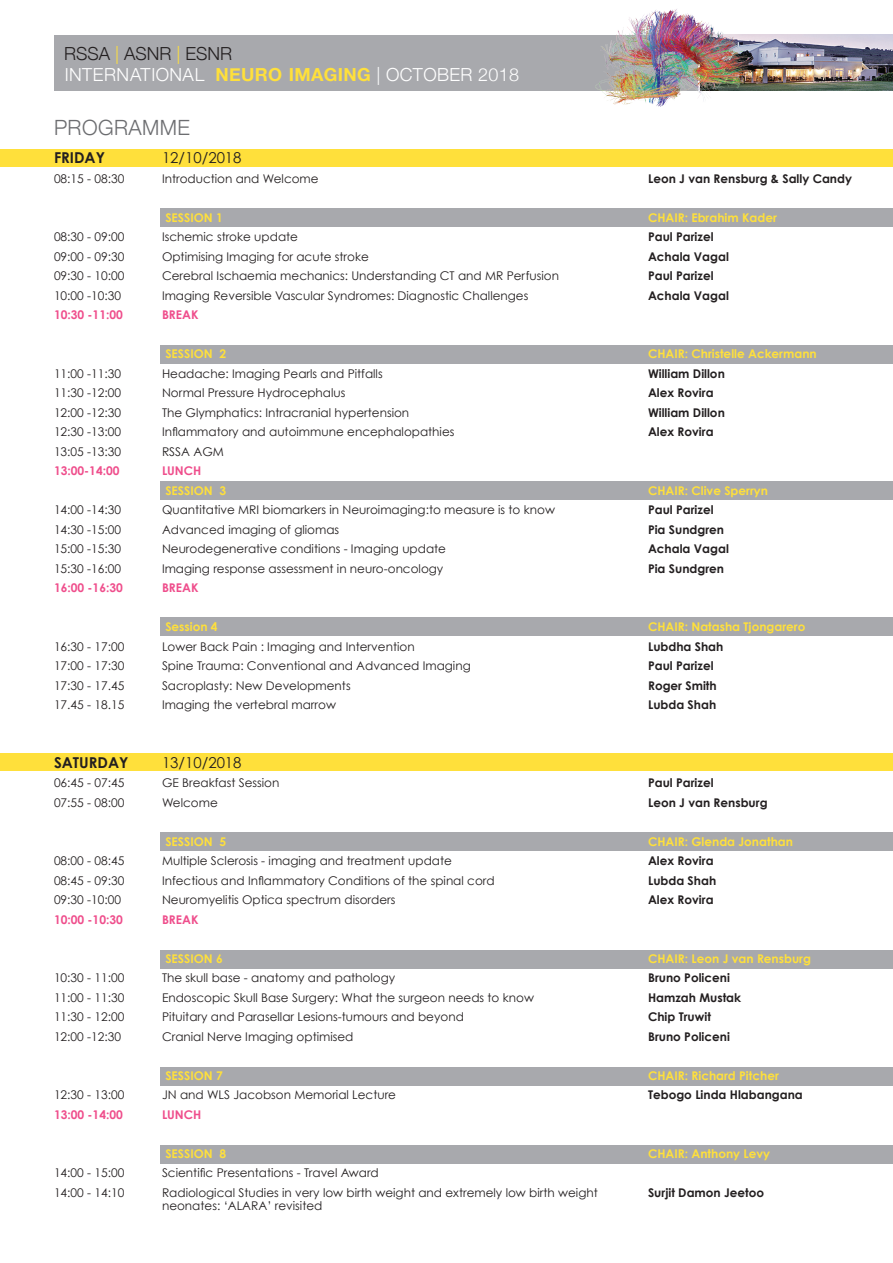
<style>
.page{position:relative;width:893px;height:1263px;background:#fff}
.page>*{position:absolute;margin:0;border:0;box-sizing:border-box;transform-origin:0 0}
.t1{font:300 21px "Helvetica Neue";letter-spacing:.02em;color:#6c6d70}
.t2{font:300 18px/21px "Helvetica Neue";letter-spacing:.02em;color:#fff}
.t3{font:15px "Century Gothic";color:#231f20}
.t4{font:700 15px "Century Gothic";color:#231f20}
.t5{font:12px "Century Gothic";color:#231f20}
.t6{font:700 12px "Century Gothic";color:#231f20}
.t7{font:700 12px "Century Gothic";color:#ffe03b}
.t8{font:700 12px "Century Gothic";color:#ef4e8c}
.s1{color:#231f20}
.s2{color:#ffe03b}
.s3{font-weight:700;color:#ffe03b}
</style>
<div class="page">
<div style="left:54px;top:35px;width:643px;height:56px;background:#a8a9ad"></div>
<div style="left:0;top:149px;width:893px;height:17px;background:#ffe03b"></div>
<div style="left:0;top:753px;width:893px;height:18px;background:#ffe03b"></div>
<div style="left:161px;top:208px;width:732px;height:18px;background:#a8a9ad"></div>
<div style="left:161px;top:345px;width:732px;height:19px;background:#a8a9ad"></div>
<div style="left:161px;top:481px;width:732px;height:18px;background:#a8a9ad"></div>
<div style="left:161px;top:618px;width:732px;height:18px;background:#a8a9ad"></div>
<div style="left:161px;top:832px;width:732px;height:18px;background:#a8a9ad"></div>
<div style="left:161px;top:950px;width:732px;height:18px;background:#a8a9ad"></div>
<div style="left:161px;top:1067px;width:732px;height:18px;background:#a8a9ad"></div>
<div style="left:161px;top:1145px;width:732px;height:18px;background:#a8a9ad"></div>
<img style="left:753px;top:34px;width:140px;height:57px">
<img style="left:596px;top:9px;width:157px;height:98px">
<h2 class="t2" style="left:64px;top:41px;width:457px"><span class="s1">RSSA</span> <span class="s2">|</span> <span class="s1">ASNR</span> <span class="s2">|</span> <span class="s1">ESNR<br></span>INTERNATIONAL <span class="s3">NEURO IMAGING</span> | OCTOBER 2018</h2>
<h1 class="t1" style="left:54px;top:110px;width:137px">PROGRAMME</h1>
<p class="t4" style="left:54px;top:148px;width:52px">FRIDAY</p>
<p class="t3" style="left:162px;top:149px;width:81px">12/10/2018</p>
<p class="t5" style="left:54px;top:171px;width:72px">08:15 - 08:30</p>
<p class="t5" style="left:162px;top:171px;width:158px">Introduction and Welcome</p>
<p class="t6" style="left:648px;top:171px;width:205px">Leon J van Rensburg &amp; Sally Candy</p>
<p class="t7" style="left:165px;top:210px;width:59px">SESSION 1</p>
<p class="t7" style="left:648px;top:210px;width:130px">CHAIR: Ebrahim Kader</p>
<p class="t5" style="left:54px;top:230px;width:72px">08:30 - 09:00</p>
<p class="t5" style="left:162px;top:230px;width:138px">Ischemic stroke update</p>
<p class="t6" style="left:648px;top:229px;width:67px">Paul Parizel</p>
<p class="t5" style="left:54px;top:249px;width:72px">09:00 - 09:30</p>
<p class="t5" style="left:162px;top:249px;width:208px">Optimising Imaging for acute stroke</p>
<p class="t6" style="left:648px;top:249px;width:82px">Achala Vagal</p>
<p class="t5" style="left:54px;top:269px;width:72px">09:30 - 10:00</p>
<p class="t5" style="left:162px;top:269px;width:399px">Cerebral Ischaemia mechanics: Understanding CT and MR Perfusion</p>
<p class="t6" style="left:648px;top:268px;width:67px">Paul Parizel</p>
<p class="t5" style="left:54px;top:288px;width:69px">10:00 -10:30</p>
<p class="t5" style="left:162px;top:288px;width:368px">Imaging Reversible Vascular Syndromes: Diagnostic Challenges</p>
<p class="t6" style="left:648px;top:288px;width:82px">Achala Vagal</p>
<p class="t8" style="left:54px;top:307px;width:70px">10:30 -11:00</p>
<p class="t8" style="left:162px;top:307px;width:38px">BREAK</p>
<p class="t7" style="left:165px;top:346px;width:62px">SESSION 2</p>
<p class="t7" style="left:648px;top:346px;width:170px">CHAIR: Christelle Ackermann</p>
<p class="t5" style="left:54px;top:366px;width:69px">11:00 -11:30</p>
<p class="t5" style="left:162px;top:366px;width:222px">Headache: Imaging Pearls and Pitfalls</p>
<p class="t6" style="left:648px;top:366px;width:78px">William Dillon</p>
<p class="t5" style="left:54px;top:386px;width:69px">11:30 -12:00</p>
<p class="t5" style="left:162px;top:386px;width:185px">Normal Pressure Hydrocephalus</p>
<p class="t6" style="left:648px;top:385px;width:67px">Alex Rovira</p>
<p class="t5" style="left:54px;top:405px;width:69px">12:00 -12:30</p>
<p class="t5" style="left:162px;top:405px;width:249px">The Glymphatics: Intracranial hypertension</p>
<p class="t6" style="left:648px;top:405px;width:78px">William Dillon</p>
<p class="t5" style="left:54px;top:425px;width:69px">12:30 -13:00</p>
<p class="t5" style="left:162px;top:425px;width:294px">Inflammatory and autoimmune encephalopathies</p>
<p class="t6" style="left:648px;top:424px;width:67px">Alex Rovira</p>
<p class="t5" style="left:54px;top:444px;width:69px">13:05 -13:30</p>
<p class="t5" style="left:162px;top:444px;width:63px">RSSA AGM</p>
<p class="t8" style="left:54px;top:463px;width:67px">13:00-14:00</p>
<p class="t8" style="left:162px;top:463px;width:41px">LUNCH</p>
<p class="t7" style="left:165px;top:483px;width:62px">SESSION 3</p>
<p class="t7" style="left:648px;top:483px;width:121px">CHAIR: Clive Sperryn</p>
<p class="t5" style="left:54px;top:503px;width:69px">14:00 -14:30</p>
<p class="t5" style="left:162px;top:503px;width:394px">Quantitative MRI biomarkers in Neuroimaging:to measure is to know</p>
<p class="t6" style="left:648px;top:502px;width:67px">Paul Parizel</p>
<p class="t5" style="left:54px;top:522px;width:69px">14:30 -15:00</p>
<p class="t5" style="left:162px;top:522px;width:179px">Advanced imaging of gliomas</p>
<p class="t6" style="left:648px;top:522px;width:78px">Pia Sundgren</p>
<p class="t5" style="left:54px;top:542px;width:69px">15:00 -15:30</p>
<p class="t5" style="left:162px;top:542px;width:286px">Neurodegenerative conditions - Imaging update</p>
<p class="t6" style="left:648px;top:541px;width:82px">Achala Vagal</p>
<p class="t5" style="left:54px;top:561px;width:69px">15:30 -16:00</p>
<p class="t5" style="left:162px;top:561px;width:283px">Imaging response assessment in neuro-oncology</p>
<p class="t6" style="left:648px;top:561px;width:78px">Pia Sundgren</p>
<p class="t8" style="left:54px;top:580px;width:70px">16:00 -16:30</p>
<p class="t8" style="left:162px;top:580px;width:38px">BREAK</p>
<p class="t7" style="left:165px;top:619px;width:54px">Session 4</p>
<p class="t7" style="left:648px;top:619px;width:159px">CHAIR: Natasha Tjongarero</p>
<p class="t5" style="left:54px;top:639px;width:72px">16:30 - 17:00</p>
<p class="t5" style="left:162px;top:639px;width:254px">Lower Back Pain : Imaging and Intervention</p>
<p class="t6" style="left:648px;top:639px;width:77px">Lubdha Shah</p>
<p class="t5" style="left:54px;top:659px;width:72px">17:00 - 17:30</p>
<p class="t5" style="left:162px;top:659px;width:310px">Spine Trauma: Conventional and Advanced Imaging</p>
<p class="t6" style="left:648px;top:658px;width:67px">Paul Parizel</p>
<p class="t5" style="left:54px;top:678px;width:72px">17:30 - 17.45</p>
<p class="t5" style="left:162px;top:678px;width:190px">Sacroplasty: New Developments</p>
<p class="t6" style="left:648px;top:678px;width:70px">Roger Smith</p>
<p class="t5" style="left:54px;top:698px;width:72px">17.45 - 18.15</p>
<p class="t5" style="left:162px;top:698px;width:175px">Imaging the vertebral marrow</p>
<p class="t6" style="left:648px;top:697px;width:70px">Lubda Shah</p>
<p class="t4" style="left:54px;top:753px;width:76px">SATURDAY</p>
<p class="t3" style="left:162px;top:753px;width:81px">13/10/2018</p>
<p class="t5" style="left:54px;top:776px;width:72px">06:45 - 07:45</p>
<p class="t5" style="left:162px;top:776px;width:119px">GE Breakfast Session</p>
<p class="t6" style="left:648px;top:775px;width:67px">Paul Parizel</p>
<p class="t5" style="left:54px;top:795px;width:72px">07:55 - 08:00</p>
<p class="t5" style="left:162px;top:795px;width:57px">Welcome</p>
<p class="t6" style="left:648px;top:795px;width:121px">Leon J van Rensburg</p>
<p class="t7" style="left:165px;top:834px;width:62px">SESSION 5</p>
<p class="t7" style="left:648px;top:834px;width:146px">CHAIR: Glenda Jonathan</p>
<p class="t5" style="left:54px;top:854px;width:72px">08:00 - 08:45</p>
<p class="t5" style="left:162px;top:854px;width:291px">Multiple Sclerosis - imaging and treatment update</p>
<p class="t6" style="left:648px;top:853px;width:67px">Alex Rovira</p>
<p class="t5" style="left:54px;top:873px;width:72px">08:45 - 09:30</p>
<p class="t5" style="left:162px;top:873px;width:334px">Infectious and Inflammatory Conditions of the spinal cord</p>
<p class="t6" style="left:648px;top:873px;width:70px">Lubda Shah</p>
<p class="t5" style="left:54px;top:893px;width:69px">09:30 -10:00</p>
<p class="t5" style="left:162px;top:893px;width:235px">Neuromyelitis Optica spectrum disorders</p>
<p class="t6" style="left:648px;top:892px;width:67px">Alex Rovira</p>
<p class="t8" style="left:54px;top:912px;width:70px">10:00 -10:30</p>
<p class="t8" style="left:162px;top:912px;width:38px">BREAK</p>
<p class="t7" style="left:165px;top:951px;width:59px">SESSION 6</p>
<p class="t7" style="left:648px;top:951px;width:164px">CHAIR: Leon J van Rensburg</p>
<p class="t5" style="left:54px;top:971px;width:72px">10:30 - 11:00</p>
<p class="t5" style="left:162px;top:971px;width:235px">The skull base - anatomy and pathology</p>
<p class="t6" style="left:648px;top:970px;width:83px">Bruno Policeni</p>
<p class="t5" style="left:54px;top:990px;width:72px">11:00 - 11:30</p>
<p class="t5" style="left:162px;top:990px;width:373px">Endoscopic Skull Base Surgery: What the surgeon needs to know</p>
<p class="t6" style="left:648px;top:990px;width:95px">Hamzah Mustak</p>
<p class="t5" style="left:54px;top:1010px;width:72px">11:30 - 12:00</p>
<p class="t5" style="left:162px;top:1010px;width:303px">Pituitary and Parasellar Lesions-tumours and beyond</p>
<p class="t6" style="left:648px;top:1009px;width:64px">Chip Truwit</p>
<p class="t5" style="left:54px;top:1029px;width:69px">12:00 -12:30</p>
<p class="t5" style="left:162px;top:1029px;width:193px">Cranial Nerve Imaging optimised</p>
<p class="t6" style="left:648px;top:1029px;width:83px">Bruno Policeni</p>
<p class="t7" style="left:165px;top:1068px;width:59px">SESSION 7</p>
<p class="t7" style="left:648px;top:1068px;width:132px">CHAIR: Richard Pitcher</p>
<p class="t5" style="left:54px;top:1088px;width:72px">12:30 - 13:00</p>
<p class="t5" style="left:162px;top:1088px;width:236px">JN and WLS Jacobson Memorial Lecture</p>
<p class="t6" style="left:648px;top:1087px;width:156px">Tebogo Linda Hlabangana</p>
<p class="t8" style="left:54px;top:1107px;width:70px">13:00 -14:00</p>
<p class="t8" style="left:162px;top:1107px;width:41px">LUNCH</p>
<p class="t7" style="left:165px;top:1146px;width:62px">SESSION 8</p>
<p class="t7" style="left:648px;top:1146px;width:124px">CHAIR: Anthony Levy</p>
<p class="t5" style="left:54px;top:1166px;width:72px">14:00 - 15:00</p>
<p class="t5" style="left:162px;top:1166px;width:218px">Scientific Presentations - Travel Award</p>
<p class="t5" style="left:54px;top:1185px;width:72px">14:00 - 14:10</p>
<p class="t5" style="left:162px;top:1185px;width:437px">Radiological Studies in very low birth weight and extremely low birth weight</p>
<p class="t6" style="left:648px;top:1185px;width:118px">Surjit Damon Jeetoo</p>
<p class="t5" style="left:162px;top:1199px;width:162px">neonates: ‘ALARA’ revisited</p>
</div>
